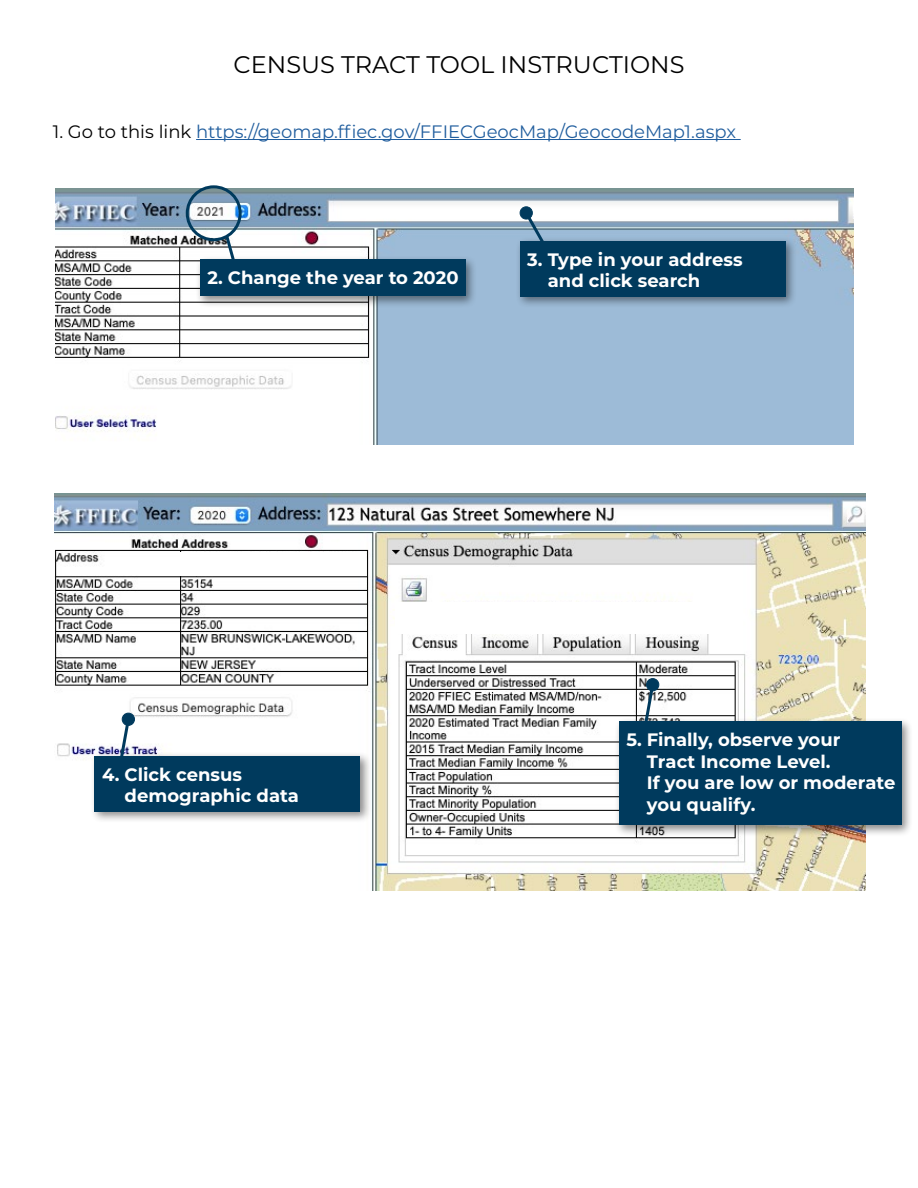
<style>
.page{position:relative;width:918px;height:1188px;background:#fff}
.page>*{position:absolute;margin:0;border:0;box-sizing:border-box;transform-origin:0 0}
.t1{font:24px "Montserrat";color:#000}
.t2{font:700 18px/21.6px "Montserrat";color:#fff}
.t3{font:18px "Montserrat";color:#215e9e}
.s1{color:#000}
</style>
<div class="page">
<hr style="left:196px;top:139px;width:545px;height:1px;background:#215e9e">
<img style="left:54px;top:494px;width:811px;height:397px">
<img style="left:55px;top:188px;width:798px;height:256px">
<div style="left:195px;top:255px;width:282px;height:53px;background:#000;opacity:.46"></div>
<div style="left:200px;top:260px;width:265px;height:36px;background:#003a5d"></div>
<div style="left:515px;top:237px;width:282px;height:71px;background:#000;opacity:.46"></div>
<div style="left:520px;top:241px;width:265px;height:55px;background:#003a5d"></div>
<div style="left:90px;top:752px;width:282px;height:71px;background:#000;opacity:.46"></div>
<div style="left:94px;top:756px;width:266px;height:55px;background:#003a5d"></div>
<div style="left:614px;top:717px;width:300px;height:120px;background:#000;opacity:.46"></div>
<div style="left:619px;top:722px;width:283px;height:103px;background:#003a5d"></div>
<svg style="left:525px;top:213px;width:25px;height:28px"></svg>
<svg style="left:117px;top:716px;width:15px;height:40px"></svg>
<svg style="left:641px;top:681px;width:15px;height:41px"></svg>
<svg style="left:223px;top:233px;width:16px;height:27px"></svg>
<div style="left:186px;top:185px;width:56px;height:56px;border:3px solid #003a5d;border-radius:50%"></div>
<div style="left:520px;top:207px;width:12px;height:12px;background:#003a5d;border-radius:50%"></div>
<div style="left:520px;top:206px;width:13px;height:13px;border:1px solid #003a5d;border-radius:50%"></div>
<div style="left:122px;top:713px;width:12px;height:12px;background:#003a5d;border-radius:50%"></div>
<div style="left:122px;top:713px;width:13px;height:13px;border:1px solid #003a5d;border-radius:50%"></div>
<div style="left:647px;top:679px;width:12px;height:12px;background:#003a5d;border-radius:50%"></div>
<div style="left:646px;top:678px;width:13px;height:13px;border:1px solid #003a5d;border-radius:50%"></div>
<div style="left:180px;top:552px;width:186px;height:24px;background:#fff"></div>
<div style="left:395px;top:602px;width:325px;height:32px;background:#fff"></div>
<h1 class="t1" style="left:234px;top:48px;width:452px">CENSUS TRACT TOOL INSTRUCTIONS</h1>
<p class="t3" style="left:53px;top:119px;width:685px"><span class="s1">1. Go to this link</span> https://geomap.ffiec.gov/FFIECGeocMap/GeocodeMap1.aspx</p>
<p class="t2" style="left:207px;top:266px;width:253px">2. Change the year to 2020</p>
<p class="t2" style="left:548px;top:248px;width:196px;text-indent:-20px">3. Type in your address and click search</p>
<p class="t2" style="left:125px;top:763px;width:176px;text-indent:-23px">4. Click census demographic data</p>
<p class="t2" style="left:647px;top:728px;width:250px;text-indent:-21px">5. Finally, observe your<br>Tract Income Level.<br>If you are low or moderate you qualify.</p>
</div>
